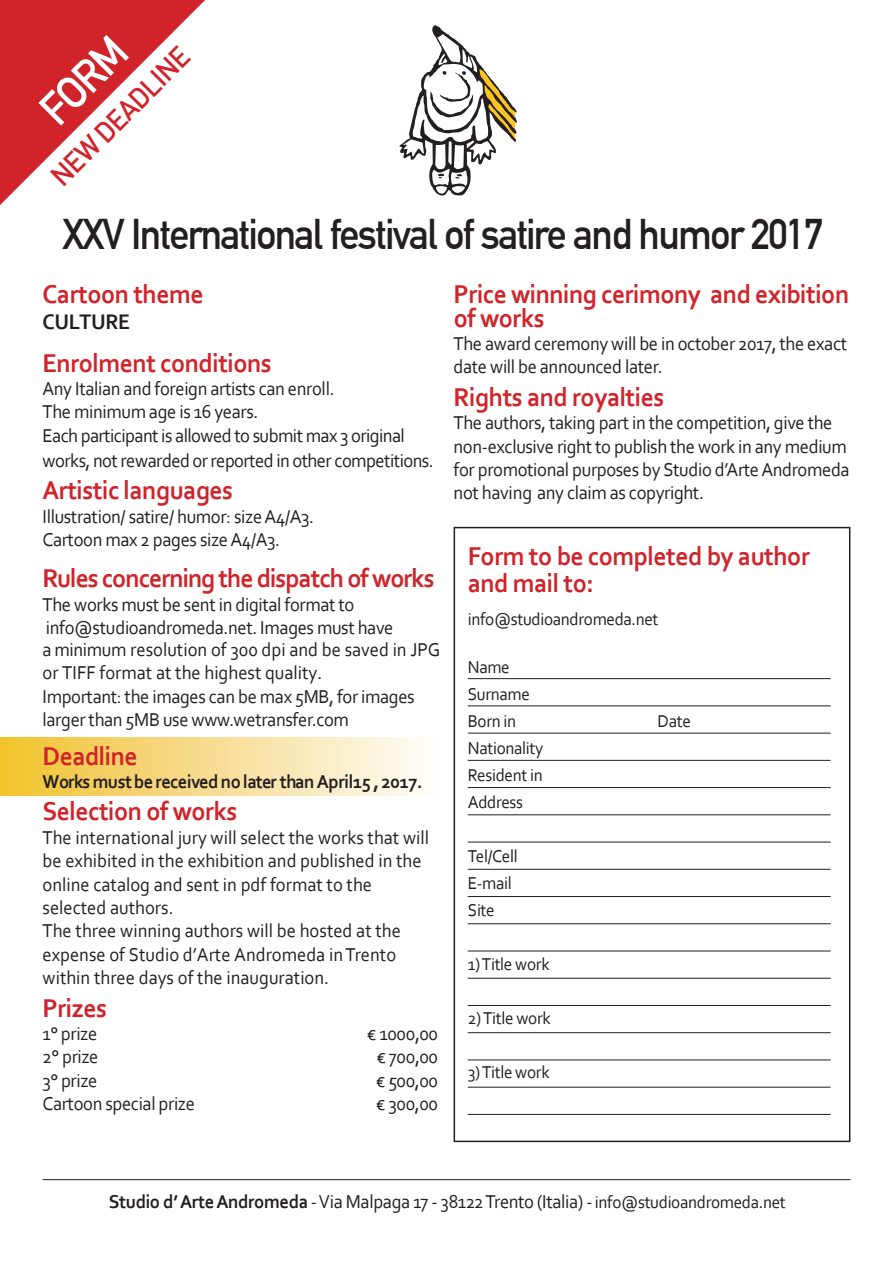
<style>
.page{position:relative;width:893px;height:1263px;background:#fff}
.page>*{position:absolute;margin:0;border:0;box-sizing:border-box;transform-origin:0 0}
.t1{font:700 45px "DIN Alternate";color:#fff;scale:.95 1}
.t2{font:700 42px "DIN Alternate";letter-spacing:-.04em;color:#231f20;scale:.95 1}
.t3{font:500 28.35px "DIN";color:#d1232a;scale:.95 1}
.t4{font:700 27px/24px "Corbel";letter-spacing:-.02em;color:#d1232a;scale:.95 1}
.t5{font:700 22.05px "Corbel";letter-spacing:-.02em;color:#231f20;scale:.95 1}
.t6{font:19.5px/23.4px "Corbel";letter-spacing:-.015em;color:#231f20;scale:.95 1}
.t7{font:700 19.5px "Corbel";letter-spacing:-.02em;color:#231f20;scale:.95 1}
.t8{font:18px/27px "Corbel";letter-spacing:-.02em;color:#231f20;scale:.95 1}
.s1{font-weight:700}
.s2{font-size:18px}
</style>
<div class="page">
<div style="left:0;top:737px;width:438px;height:58px;background:linear-gradient(to right,#f1c12f,#fefcfb)"></div>
<div style="left:454px;top:527px;width:396px;height:615px;border:2px solid #231f20"></div>
<hr style="left:43px;top:1179px;width:807px;height:1px;background:#231f20">
<hr style="left:468px;top:678px;width:363px;height:1px;background:#231f20">
<hr style="left:468px;top:705px;width:363px;height:1px;background:#231f20">
<hr style="left:468px;top:733px;width:363px;height:1px;background:#231f20">
<hr style="left:468px;top:760px;width:363px;height:1px;background:#231f20">
<hr style="left:468px;top:787px;width:363px;height:1px;background:#231f20">
<hr style="left:468px;top:814px;width:363px;height:1px;background:#231f20">
<hr style="left:468px;top:842px;width:363px;height:1px;background:#231f20">
<hr style="left:468px;top:869px;width:363px;height:1px;background:#231f20">
<hr style="left:468px;top:896px;width:363px;height:1px;background:#231f20">
<hr style="left:468px;top:923px;width:363px;height:1px;background:#231f20">
<hr style="left:468px;top:951px;width:363px;height:1px;background:#231f20">
<hr style="left:468px;top:978px;width:363px;height:1px;background:#231f20">
<hr style="left:468px;top:1005px;width:363px;height:1px;background:#231f20">
<hr style="left:468px;top:1032px;width:363px;height:1px;background:#231f20">
<hr style="left:468px;top:1059px;width:363px;height:1px;background:#231f20">
<hr style="left:468px;top:1087px;width:363px;height:1px;background:#231f20">
<hr style="left:468px;top:1114px;width:363px;height:1px;background:#231f20">
<svg style="left:0;top:0;width:205px;height:205px"></svg>
<svg style="left:399px;top:25px;width:118px;height:171px"></svg>
<h1 class="t1" style="left:23px;top:92px;width:109px;rotate:-45deg">FORM</h1>
<h3 class="t3" style="left:43px;top:168px;width:194px;rotate:-45deg">NEW DEADLINE</h3>
<h2 class="t2" style="left:63px;top:203px;width:801px">XXV International festival of satire and humor 2017</h2>
<h3 class="t4" style="left:43px;top:281px;width:171px">Cartoon theme</h3>
<p class="t5" style="left:43px;top:308px;width:94px">CULTURE</p>
<h3 class="t4" style="left:43px;top:350px;width:243px">Enrolment conditions</h3>
<p class="t6" style="left:43px;top:376px;width:383px">Any Italian and foreign artists can enroll.<br>The minimum age is 16 years.<br>Each participant is allowed to submit max 3 original</p>
<p class="t6" style="left:43px;top:448px;width:413px">works, not rewarded or reported in other competitions.</p>
<h3 class="t4" style="left:43px;top:478px;width:202px">Artistic languages</h3>
<p class="t6" style="left:43px;top:504px;width:287px">Illustration/ satire/ humor: sizeA4/A3.<br>Cartoon max 2 pages sizeA4/A3.</p>
<h3 class="t4" style="left:43px;top:566px;width:414px">Rules concerning the dispatch of works</h3>
<p class="t6" style="left:43px;top:592px;width:420px;line-height:22.6px">The works must be sent in digital format to info@studioandromeda.net. Images must have<br>a minimum resolution of 300 dpi and be saved in JPG or TIFF format at the highest quality.</p>
<p class="t6" style="left:43px;top:684px;width:393px">Important: the images can be max 5MB, for images larger than 5MB use www.wetransfer.com</p>
<h3 class="t4" style="left:43px;top:743px;width:102px">Deadline</h3>
<p class="t7" style="left:43px;top:769px;width:402px">Works mustbereceived nolater thanApril15 ,2017.</p>
<h3 class="t4" style="left:43px;top:799px;width:206px">Selection of works</h3>
<p class="t6" style="left:43px;top:825px;width:408px">The international jury will select the works that will be exhibited in the exhibition and published in the online catalog and sent in pdf format to the selected authors.<br>The three winning authors will be hosted at the expense of Studio d’Arte Andromeda inTrento within three days of the inauguration.</p>
<h3 class="t4" style="left:43px;top:995px;width:69px">Prizes</h3>
<p class="t6" style="left:43px;top:1021px;width:59px">1° prize</p>
<p class="t6" style="left:367px;top:1021px;width:76px">€ 1000,00</p>
<p class="t6" style="left:43px;top:1045px;width:60px">2° prize</p>
<p class="t6" style="left:376px;top:1045px;width:66px">€ 700,00</p>
<p class="t6" style="left:43px;top:1068px;width:59px">3° prize</p>
<p class="t6" style="left:376px;top:1068px;width:67px">€ 500,00</p>
<p class="t6" style="left:43px;top:1091px;width:162px">Cartoon special prize</p>
<p class="t6" style="left:376px;top:1091px;width:67px">€ 300,00</p>
<h3 class="t4" style="left:454px;top:281px;width:418px">Price winning cerimony and exibition of works</h3>
<p class="t6" style="left:454px;top:331px;width:416px">The award ceremony will be in october 2017, the exact date will be announced later.</p>
<h3 class="t4" style="left:454px;top:384px;width:223px">Rights and royalties</h3>
<p class="t6" style="left:454px;top:410px;width:418px">The authors, taking part in the competition, give the non-exclusive right to publish the work in any medium for promotional purposes by Studio d’ArteAndromeda not having any claim as copyright.</p>
<h3 class="t4" style="left:468px;top:542px;width:362px;line-height:27px">Form to be completed by author and mail to:</h3>
<p class="t8" style="left:468px;top:605px;width:202px">info@studioandromeda.net</p>
<p class="t8" style="left:468px;top:653px;width:67px">Name<br>Surname<br>Born in</p>
<p class="t8" style="left:657px;top:707px;width:37px">Date</p>
<p class="t8" style="left:468px;top:734px;width:81px;text-align:justify">Nationality Resident in Address</p>
<p class="t8" style="left:468px;top:842px;width:54px">Tel/Cell<br>E-mail<br>Site</p>
<p class="t8" style="left:468px;top:950px;width:88px">1)Title work</p>
<p class="t8" style="left:468px;top:1004px;width:89px">2)Title work</p>
<p class="t8" style="left:468px;top:1058px;width:88px">3)Title work</p>
<p class="t6" style="left:109px;top:1189px;width:714px"><span class="s1">Studio d’ArteAndromeda</span> -Via Malpaga 17 - 38122Trento (Italia) - <span class="s2">info@studioandromeda.net</span></p>
</div>
